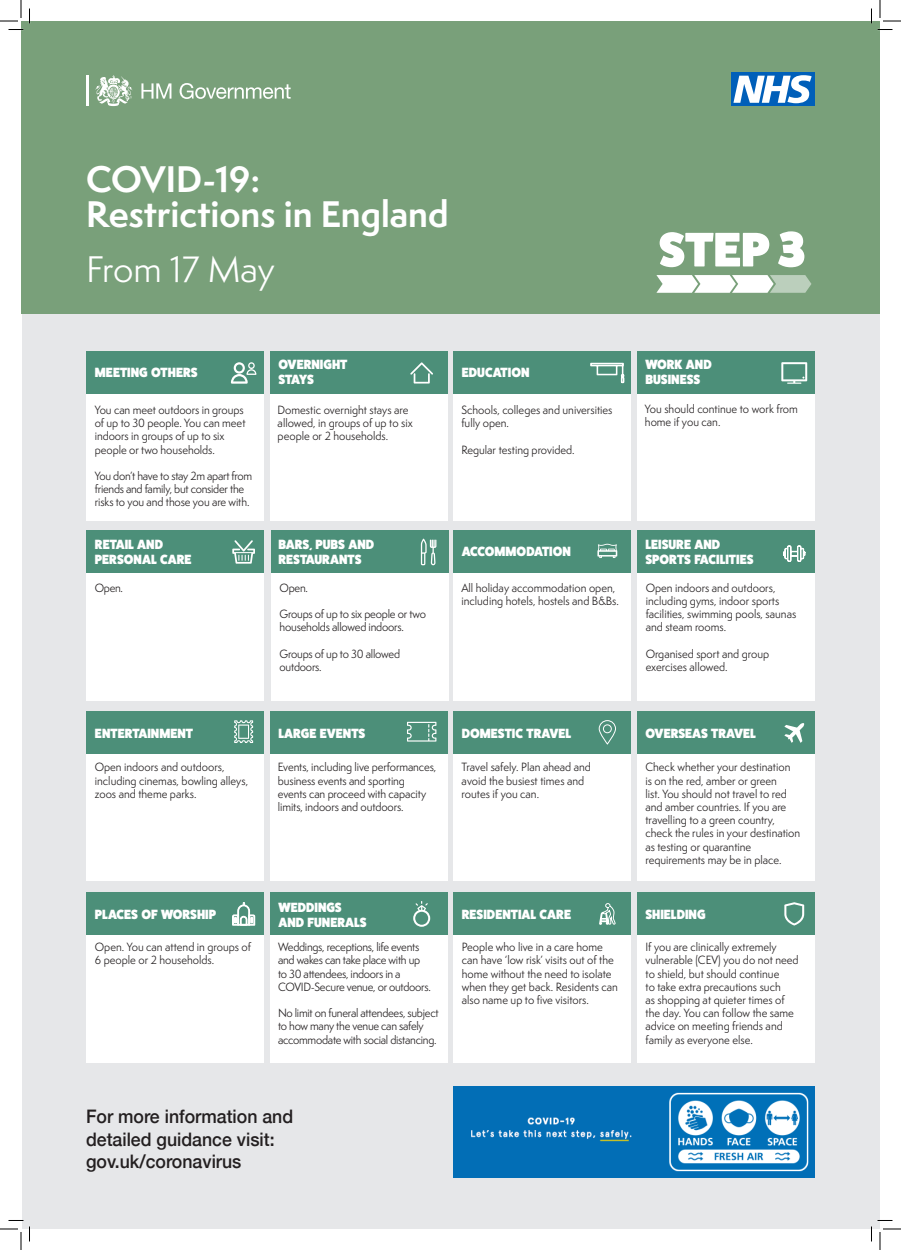
<style>
.page{position:relative;width:901px;height:1250px;background:#fff}
.page>*{position:absolute;margin:0;border:0;box-sizing:border-box;transform-origin:0 0}
.t1{font:700 34px "Semplicita Pro";color:#fff}
.t2{font:34px "Semplicita Pro";letter-spacing:-.005em;color:#fff}
.t3{font:500 18.6px/22.4px "Helvetica Neue";color:#231f20;scale:.95 1}
.t4{font:13.4px/15.2px "Fat Frank";color:#fff;scale:.95 1}
.t5{font:11px/13.2px "Semplicita Pro";color:#231f20;scale:.95 1}
.t6{font:11px/13.2px "Semplicita Pro";letter-spacing:-.025em;color:#231f20;scale:.95 1}
.t7{font:11px/13.2px "Semplicita Pro";letter-spacing:-.02em;color:#231f20;scale:.95 1}
</style>
<div class="page">
<div style="left:22px;top:72px;width:858px;height:1157px;background:#e6e7e9"></div>
<div style="left:21px;top:21px;width:859px;height:292px;background:#79a07a"></div>
<hr style="left:86px;top:75px;width:2px;height:31px;background:#fff">
<svg style="left:141px;top:83px;width:30px;height:16px"></svg>
<svg style="left:180px;top:83px;width:111px;height:16px"></svg>
<svg style="left:95px;top:75px;width:37px;height:31px"></svg>
<div style="left:731px;top:72px;width:84px;height:34px;background:#005fb9"></div>
<svg style="left:733px;top:75px;width:79px;height:28px"></svg>
<div style="left:637px;top:712px;width:177px;height:169px;background:#fff"></div>
<div style="left:637px;top:711px;width:177px;height:42px;background:#4c8f79"></div>
<div style="left:453px;top:531px;width:178px;height:169px;background:#fff"></div>
<div style="left:453px;top:530px;width:178px;height:42px;background:#4c8f79"></div>
<div style="left:271px;top:531px;width:178px;height:169px;background:#fff"></div>
<div style="left:271px;top:530px;width:178px;height:42px;background:#4c8f79"></div>
<div style="left:86px;top:531px;width:178px;height:169px;background:#fff"></div>
<div style="left:86px;top:530px;width:178px;height:42px;background:#4c8f79"></div>
<div style="left:270px;top:712px;width:178px;height:169px;background:#fff"></div>
<div style="left:270px;top:711px;width:178px;height:42px;background:#4c8f79"></div>
<div style="left:86px;top:351px;width:178px;height:169px;background:#fff"></div>
<div style="left:86px;top:351px;width:178px;height:42px;background:#4c8f79"></div>
<svg style="left:597px;top:544px;width:20px;height:14px"></svg>
<img style="left:453px;top:1086px;width:362px;height:91px">
<svg style="left:656px;top:275px;width:155px;height:18px;background:#e2eae2"></svg>
<svg style="left:660px;top:232px;width:109px;height:35px"></svg>
<svg style="left:778px;top:231px;width:26px;height:36px"></svg>
<svg style="left:231px;top:362px;width:25px;height:22px"></svg>
<div style="left:637px;top:531px;width:178px;height:169px;background:#fff"></div>
<div style="left:637px;top:530px;width:178px;height:42px;background:#4c8f79"></div>
<svg style="left:784px;top:723px;width:21px;height:20px"></svg>
<div style="left:270px;top:351px;width:177px;height:169px;background:#fff"></div>
<div style="left:270px;top:351px;width:177px;height:42px;background:#4c8f79"></div>
<svg style="left:410px;top:362px;width:23px;height:21px"></svg>
<div style="left:453px;top:712px;width:178px;height:169px;background:#fff"></div>
<div style="left:453px;top:711px;width:178px;height:42px;background:#4c8f79"></div>
<svg style="left:598px;top:720px;width:18px;height:25px"></svg>
<svg style="left:407px;top:722px;width:29px;height:19px"></svg>
<div style="left:453px;top:351px;width:178px;height:169px;background:#fff"></div>
<div style="left:453px;top:351px;width:178px;height:42px;background:#4c8f79"></div>
<svg style="left:590px;top:362px;width:35px;height:22px"></svg>
<div style="left:637px;top:351px;width:178px;height:169px;background:#fff"></div>
<div style="left:637px;top:351px;width:178px;height:42px;background:#4c8f79"></div>
<svg style="left:781px;top:362px;width:26px;height:22px"></svg>
<div style="left:86px;top:712px;width:178px;height:169px;background:#fff"></div>
<div style="left:86px;top:711px;width:178px;height:42px;background:#4c8f79"></div>
<svg style="left:234px;top:720px;width:19px;height:23px"></svg>
<svg style="left:232px;top:540px;width:23px;height:23px"></svg>
<svg style="left:783px;top:545px;width:23px;height:17px"></svg>
<div style="left:637px;top:893px;width:178px;height:169px;background:#fff"></div>
<div style="left:637px;top:892px;width:178px;height:42px;background:#4c8f79"></div>
<div style="left:270px;top:893px;width:178px;height:169px;background:#fff"></div>
<div style="left:270px;top:892px;width:178px;height:42px;background:#4c8f79"></div>
<div style="left:453px;top:893px;width:178px;height:169px;background:#fff"></div>
<div style="left:453px;top:892px;width:178px;height:42px;background:#4c8f79"></div>
<div style="left:86px;top:893px;width:178px;height:169px;background:#fff"></div>
<div style="left:86px;top:892px;width:178px;height:42px;background:#4c8f79"></div>
<svg style="left:232px;top:902px;width:23px;height:23px"></svg>
<svg style="left:413px;top:901px;width:17px;height:25px"></svg>
<svg style="left:599px;top:903px;width:17px;height:32px"></svg>
<svg style="left:784px;top:902px;width:20px;height:23px"></svg>
<svg style="left:421px;top:538px;width:15px;height:27px"></svg>
<svg style="left:0;top:0;width:30px;height:30px"></svg>
<svg style="left:0;top:1220px;width:30px;height:30px"></svg>
<svg style="left:871px;top:0;width:30px;height:30px"></svg>
<svg style="left:871px;top:1220px;width:30px;height:30px"></svg>
<p class="t1" style="left:86px;top:153px;width:176px">COVID-19:</p>
<p class="t1" style="left:86px;top:188px;width:364px">Restrictions in England</p>
<p class="t2" style="left:86px;top:245px;width:190px">From 17 May</p>
<p class="t4" style="left:95px;top:364px;width:110px">MEETING OTHERS</p>
<p class="t5" style="left:95px;top:403px;width:160px">You can meet outdoors in groups of up to 30 people. You can meet indoors in groups of up to six people or two households.</p>
<p class="t6" style="left:95px;top:469px;width:167px">You don’t have to stay 2m apart from friends and family, but consider the risks to you and those you are with.</p>
<p class="t4" style="left:95px;top:536px;width:73px">RETAIL AND</p>
<p class="t4" style="left:95px;top:551px;width:103px">PERSONAL CARE</p>
<p class="t5" style="left:95px;top:581px;width:31px">Open.</p>
<p class="t4" style="left:95px;top:725px;width:105px">ENTERTAINMENT</p>
<p class="t5" style="left:95px;top:760px;width:163px">Open indoors and outdoors, including cinemas, bowling alleys, zoos and theme parks.</p>
<p class="t4" style="left:278px;top:357px;width:74px">OVERNIGHT</p>
<p class="t4" style="left:278px;top:372px;width:39px">STAYS</p>
<p class="t5" style="left:278px;top:403px;width:144px">Domestic overnight stays are allowed, in groups of up to six people or 2 households.</p>
<p class="t4" style="left:462px;top:364px;width:73px">EDUCATION</p>
<p class="t5" style="left:461px;top:403px;width:161px">Schools, colleges and universities fully open.</p>
<p class="t5" style="left:461px;top:443px;width:121px">Regular testing provided.</p>
<p class="t4" style="left:278px;top:536px;width:102px">BARS, PUBS AND<br>RESTAURANTS</p>
<p class="t5" style="left:280px;top:581px;width:32px">Open.</p>
<p class="t7" style="left:280px;top:607px;width:156px">Groups of up to six people or two households allowed indoors.</p>
<p class="t7" style="left:280px;top:647px;width:128px">Groups of up to 30 allowed outdoors.</p>
<p class="t4" style="left:278px;top:725px;width:93px">LARGE EVENTS</p>
<p class="t5" style="left:278px;top:760px;width:168px">Events, including live performances, business events and sporting</p>
<p class="t5" style="left:278px;top:787px;width:158px">events can proceed with capacity limits, indoors and outdoors.</p>
<p class="t4" style="left:462px;top:544px;width:116px">ACCOMMODATION</p>
<p class="t5" style="left:461px;top:581px;width:167px">All holiday accommodation open, including hotels, hostels and B&amp;Bs.</p>
<p class="t4" style="left:462px;top:725px;width:117px">DOMESTIC TRAVEL</p>
<p class="t5" style="left:462px;top:760px;width:138px">Travel safely. Plan ahead and avoid the busiest times and routes if you can.</p>
<p class="t4" style="left:95px;top:906px;width:129px">PLACES OF WORSHIP</p>
<p class="t5" style="left:95px;top:940px;width:166px">Open. You can attend in groups of<br>6 people or 2 households.</p>
<p class="t4" style="left:278px;top:899px;width:68px">WEDDINGS</p>
<p class="t4" style="left:278px;top:914px;width:94px">AND FUNERALS</p>
<p class="t6" style="left:278px;top:940px;width:162px">Weddings, receptions, life events and wakes can take place with up to 30 attendees, indoors in a<br>COVID-Secure venue, or outdoors.</p>
<p class="t6" style="left:278px;top:1006px;width:171px">No limit on funeral attendees, subject to how many the venue can safely accommodate with social distancing.</p>
<p class="t4" style="left:462px;top:906px;width:117px">RESIDENTIAL CARE</p>
<p class="t5" style="left:462px;top:940px;width:166px">People who live in a care home can have ‘low risk’ visits out of the home without the need to isolate when they get back. Residents can also name up to five visitors.</p>
<p class="t3" style="left:86px;top:1104px;width:220px">For more information and detailed guidance visit:</p>
<p class="t3" style="left:86px;top:1148px;width:165px">gov.uk/coronavirus</p>
<p class="t4" style="left:645px;top:357px;width:71px">WORK AND</p>
<p class="t4" style="left:645px;top:372px;width:59px">BUSINESS</p>
<p class="t5" style="left:645px;top:402px;width:163px">You should continue to work from home if you can.</p>
<p class="t4" style="left:645px;top:536px;width:80px">LEISURE AND</p>
<p class="t4" style="left:645px;top:551px;width:115px">SPORTS FACILITIES</p>
<p class="t5" style="left:646px;top:581px;width:160px">Open indoors and outdoors, including gyms, indoor sports facilities, swimming pools, saunas and steam rooms.</p>
<p class="t5" style="left:646px;top:647px;width:131px">Organised sport and group exercises allowed.</p>
<p class="t4" style="left:645px;top:725px;width:118px">OVERSEAS TRAVEL</p>
<p class="t5" style="left:645px;top:760px;width:165px">Check whether your destination<br>is on the red, amber or green<br>list. You should not travel to red and amber countries. If you are travelling to a green country, check the rules in your destination as testing or quarantine requirements may be in place.</p>
<p class="t4" style="left:645px;top:906px;width:65px">SHIELDING</p>
<p class="t5" style="left:645px;top:940px;width:163px">If you are clinically extremely vulnerable (CEV) you do not need to shield, but should continue<br>to take extra precautions such<br>as shopping at quieter times of the day. You can follow the same advice on meeting friends and family as everyone else.</p>
</div>
